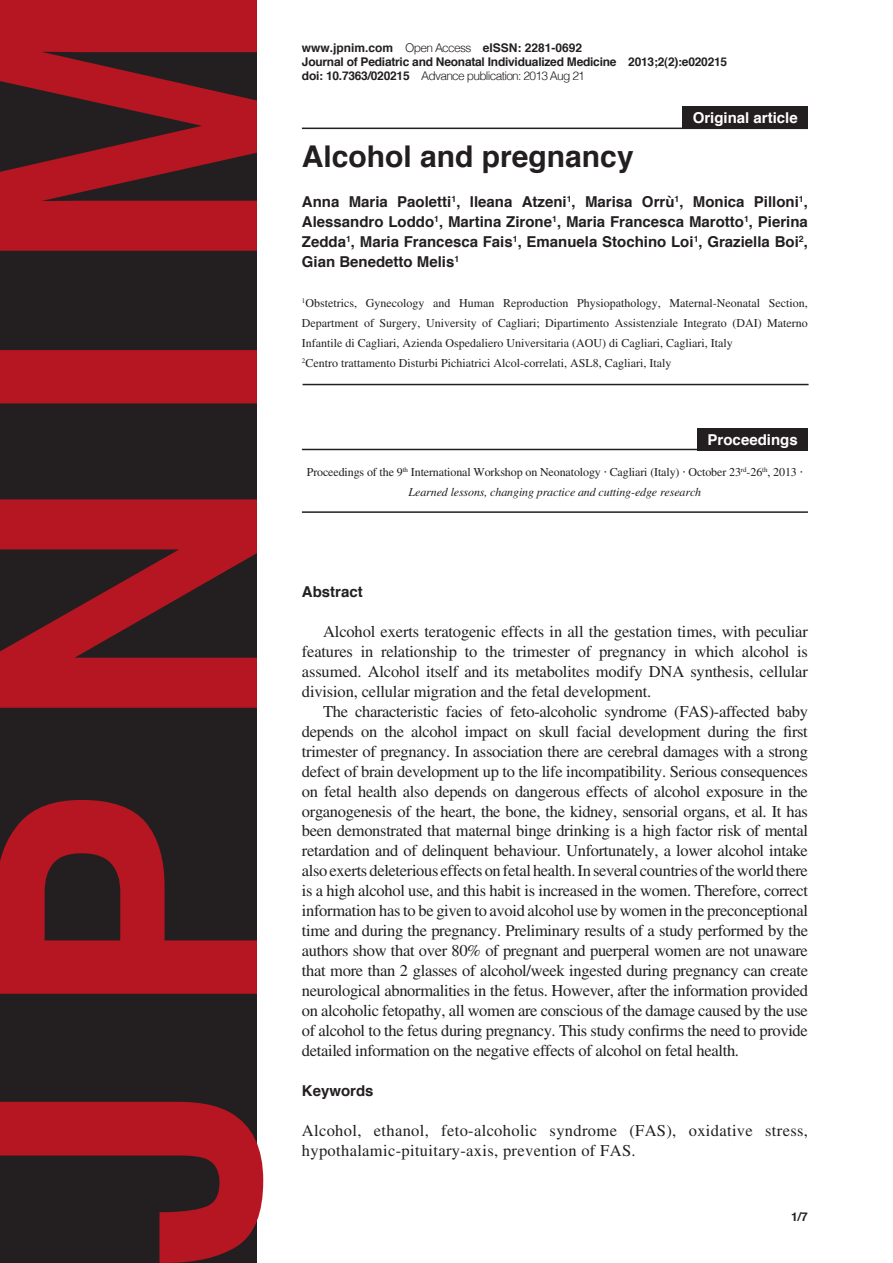
<style>
.page{position:relative;width:893px;height:1263px;background:#fff}
.page>*{position:absolute;margin:0;border:0;box-sizing:border-box;transform-origin:0 0}
.Heading1{font:700 30px "Helvetica";color:#231f20}
.Body1{font:16.5px/20px "Times LT Std";letter-spacing:-.015em;color:#231f20;text-align:justify}
.Body2{font:16.5px/20px "Times LT Std";letter-spacing:.02em;color:#231f20}
.Heading2{font:700 15px/20px "Helvetica";color:#231f20;text-align:justify}
.Article_Description{font:700 15px "Helvetica";color:#fff}
.Body3{font:12px/20px "Times LT Std";color:#231f20;text-align:justify}
.Footer_Right{font:700 12px "Helvetica";letter-spacing:-.02em;color:#231f20}
.Footer_Right-2{font:300 12px "Helvetica";letter-spacing:-.06em;color:#231f20}
.Footer_Right-3{font:700 12px "Helvetica";color:#231f20}
.Page_Right{font:700 12px "Helvetica";color:#231f20}
.s1{font-weight:300}
.s2{font-weight:700}
.s3{font-family:"Helvetica"}
.s4{font-style:italic}
</style>
<div class="page">
<svg style="left:0;top:0;width:263px;height:1263px;background:#662025"></svg>
<hr style="left:302px;top:128px;width:506px;height:1px;background:#231f20">
<hr style="left:303px;top:384px;width:506px;height:1px;background:#231f20">
<hr style="left:302px;top:511px;width:506px;height:2px;background:#231f20">
<hr style="left:302px;top:449px;width:506px;height:1px;background:#231f20">
<div style="left:697px;top:428px;width:111px;height:22px;background:#231f20"></div>
<div style="left:682px;top:106px;width:126px;height:22px;background:#231f20"></div>
<p class="Footer_Right-3" style="left:302px;top:38px;width:282px">www.jpnim.com <span class="s1">Open Access</span> eISSN: 2281-0692</p>
<p class="Footer_Right" style="left:302px;top:52px;width:427px">Journal of Pediatric and Neonatal Individualized Medicine 2013;2(2):e020215</p>
<p class="Footer_Right-2" style="left:302px;top:69px;width:285px"><span class="s2">doi: 10.7363/020215</span> Advance publication: 2013 Aug 21</p>
<p class="Article_Description" style="left:693px;top:105px;width:107px">Original article</p>
<p class="Heading1" style="left:302px;top:132px;width:333px">Alcohol and pregnancy</p>
<p class="Heading2" style="left:302px;top:192px;width:507px">Anna Maria Paoletti<sup>1</sup>, Ileana Atzeni<sup>1</sup>, Marisa Orrù<sup>1</sup>, Monica Pilloni<sup>1</sup>, Alessandro Loddo<sup>1</sup>, Martina Zirone<sup>1</sup>, Maria Francesca Marotto<sup>1</sup>, Pierina Zedda<sup>1</sup>, Maria Francesca Fais<sup>1</sup>, Emanuela Stochino Loi<sup>1</sup>, Graziella Boi<sup>2</sup>, Gian Benedetto Melis<sup>1</sup></p>
<p class="Body3" style="left:302px;top:293px;width:508px"><sup>1</sup>Obstetrics, Gynecology and Human Reproduction Physiopathology, Maternal-Neonatal Section, Department of Surgery, University of Cagliari; Dipartimento Assistenziale Integrato (DAI) Materno Infantile di Cagliari, Azienda Ospedaliero Universitaria (AOU) di Cagliari, Cagliari, Italy</p>
<p class="Body3" style="left:302px;top:353px;width:371px"><sup>2</sup>Centro trattamento Disturbi Pichiatrici Alcol-correlati, ASL8, Cagliari, Italy</p>
<p class="Article_Description" style="left:708px;top:427px;width:92px">Proceedings</p>
<p class="Body3" style="left:307px;top:462px;width:498px;text-align:center">Proceedings of the 9<sup>th</sup> International Workshop on Neonatology <span class="s3">·</span> Cagliari (Italy) <span class="s3">·</span> October 23<sup>rd</sup>-26<sup>th</sup>, 2013 <span class="s3">·<br></span><span class="s4">Learned lessons, changing practice and cutting-edge research</span></p>
<p class="Heading2" style="left:302px;top:582px;width:62px">Abstract</p>
<p class="Body1" style="left:302px;top:621px;width:508px;text-indent:21px">Alcohol exerts teratogenic effects in all the gestation times, with peculiar features in relationship to the trimester of pregnancy in which alcohol is assumed. Alcohol itself and its metabolites modify DNA synthesis, cellular division, cellular migration and the fetal development.</p>
<p class="Body1" style="left:302px;top:701px;width:508px;text-indent:21px">The characteristic facies of feto-alcoholic syndrome (FAS)-affected baby depends on the alcohol impact on skull facial development during the first trimester of pregnancy. In association there are cerebral damages with a strong defect of brain development up to the life incompatibility. Serious consequences on fetal health also depends on dangerous effects of alcohol exposure in the organogenesis of the heart, the bone, the kidney, sensorial organs, et al. It has been demonstrated that maternal binge drinking is a high factor risk of mental retardation and of delinquent behaviour. Unfortunately, a lower alcohol intake also exerts deleterious effects on fetal health. In several countries of the world there is a high alcohol use, and this habit is increased in the women. Therefore, correct information has to be given to avoid alcohol use by women in the preconceptional time and during the pregnancy. Preliminary results of a study performed by the authors show that over 80% of pregnant and puerperal women are not unaware that more than 2 glasses of alcohol/week ingested during pregnancy can create neurological abnormalities in the fetus. However, after the information provided on alcoholic fetopathy, all women are conscious of the damage caused by the use of alcohol to the fetus during pregnancy. This study confirms the need to provide detailed information on the negative effects of alcohol on fetal health.</p>
<p class="Heading2" style="left:302px;top:1081px;width:73px">Keywords</p>
<p class="Body2" style="left:302px;top:1120px;width:508px">Alcohol, ethanol, feto-alcoholic syndrome (FAS), oxidative stress, hypothalamic-pituitary-axis, prevention of FAS.</p>
<p class="Page_Right" style="left:791px;top:1207px;width:18px">1/7</p>
</div>
